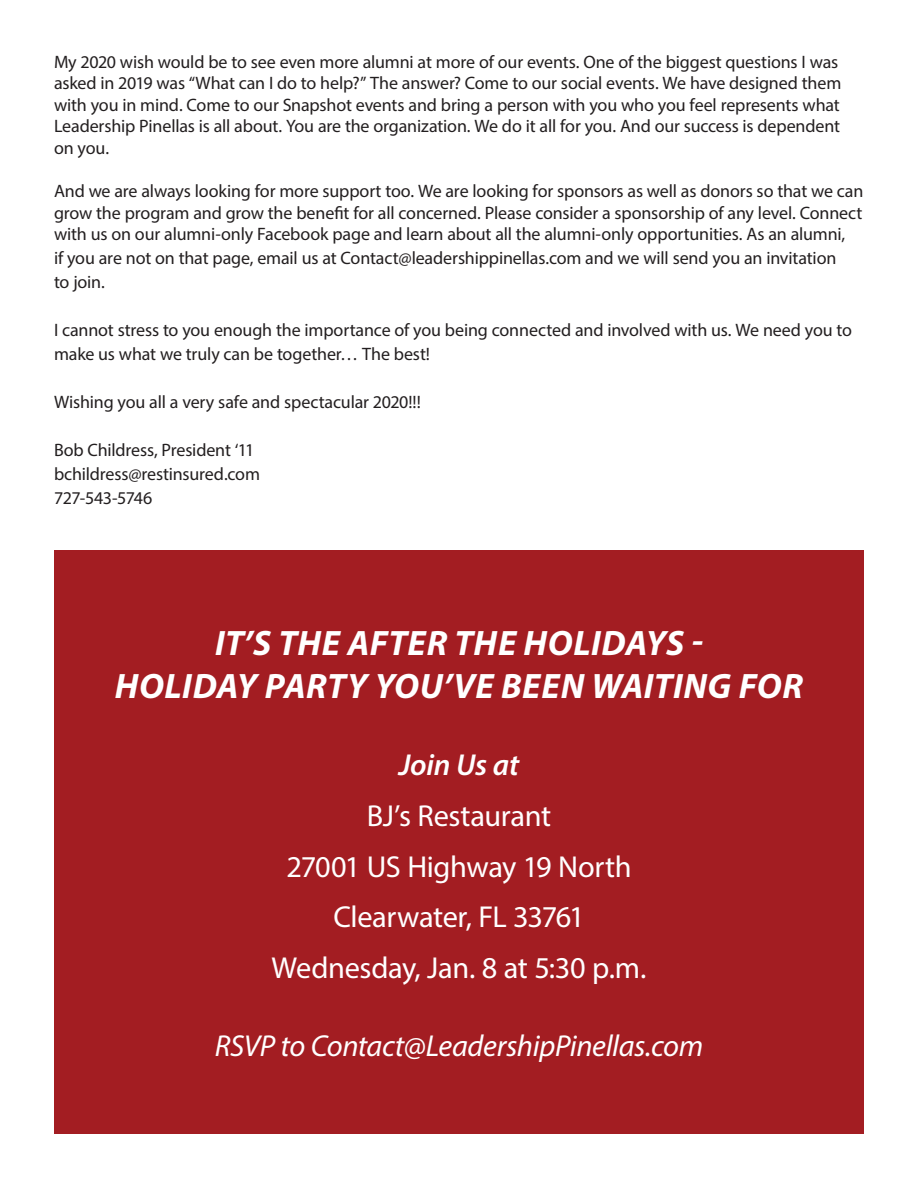
<style>
.page{position:relative;width:918px;height:1188px;background:#fff}
.page>*{position:absolute;margin:0;border:0;box-sizing:border-box;transform-origin:0 0}
.t1{font:italic 700 35.4px "Myriad Pro";letter-spacing:.01em;color:#fff}
.t2{font:30.3px "Myriad Pro";letter-spacing:-.015em;color:#fff}
.t3{font:italic 30.3px "Myriad Pro";letter-spacing:-.015em;color:#fff}
.t4{font:italic 600 30.3px "Myriad Pro";letter-spacing:-.005em;color:#fff}
.t5{font:18px/21.6px "Myriad Pro";letter-spacing:-.01em;color:#231f20}
.t6{font:18px "Myriad Pro";letter-spacing:-.03em;color:#231f20}
</style>
<div class="page">
<div style="left:54px;top:550px;width:810px;height:584px;background:#a31d22"></div>
<p class="t5" style="left:54px;top:50px;width:789px">My 2020 wish would be to see even more alumni at more of our events. One of the biggest questions I was asked in 2019 was “What can I do to help?” The answer? Come to our social events. We have designed them with you in mind. Come to our Snapshot events and bring a person with you who you feel represents what Leadership Pinellas is all about. You are the organization. We do it all for you. And our success is dependent</p>
<p class="t5" style="left:54px;top:137px;width:57px">on you.</p>
<p class="t5" style="left:54px;top:180px;width:811px;text-align:justify">And we are always looking for more support too. We are looking for sponsors as well as donors so that we can grow the program and grow the benefit for all concerned. Please consider a sponsorship of any level. Connect with us on our alumni-only Facebook page and learn about all the alumni-only opportunities. As an alumni,</p>
<p class="t5" style="left:54px;top:247px;width:784px">if you are not on that page, email us at Contact@leadershippinellas.com and we will send you an invitation</p>
<p class="t5" style="left:54px;top:271px;width:52px">to join.</p>
<p class="t5" style="left:54px;top:318px;width:800px;line-height:24px">I cannot stress to you enough the importance of you being connected and involved with us. We need you to make us what we truly can be together… The best!</p>
<p class="t5" style="left:54px;top:391px;width:368px">Wishing you all a very safe and spectacular 2020!!!</p>
<p class="t5" style="left:54px;top:439px;width:202px">Bob Childress, President ‘11</p>
<p class="t5" style="left:54px;top:463px;width:208px">bchildress@restinsured.com</p>
<p class="t6" style="left:54px;top:487px;width:100px">727-543-5746</p>
<p class="t1" style="left:215px;top:620px;width:489px">IT’S THE AFTER THE HOLIDAYS -</p>
<p class="t1" style="left:115px;top:663px;width:690px">HOLIDAY PARTY YOU’VE BEEN WAITING FOR</p>
<p class="t4" style="left:399px;top:746px;width:122px">Join Us at</p>
<p class="t2" style="left:367px;top:797px;width:186px">BJ’s Restaurant</p>
<p class="t2" style="left:286px;top:848px;width:347px">27001 US Highway 19 North</p>
<p class="t2" style="left:333px;top:898px;width:253px">Clearwater, FL 33761</p>
<p class="t2" style="left:272px;top:949px;width:376px">Wednesday, Jan. 8 at 5:30 p.m.</p>
<p class="t3" style="left:215px;top:1027px;width:490px">RSVP to Contact@LeadershipPinellas.com</p>
</div>
